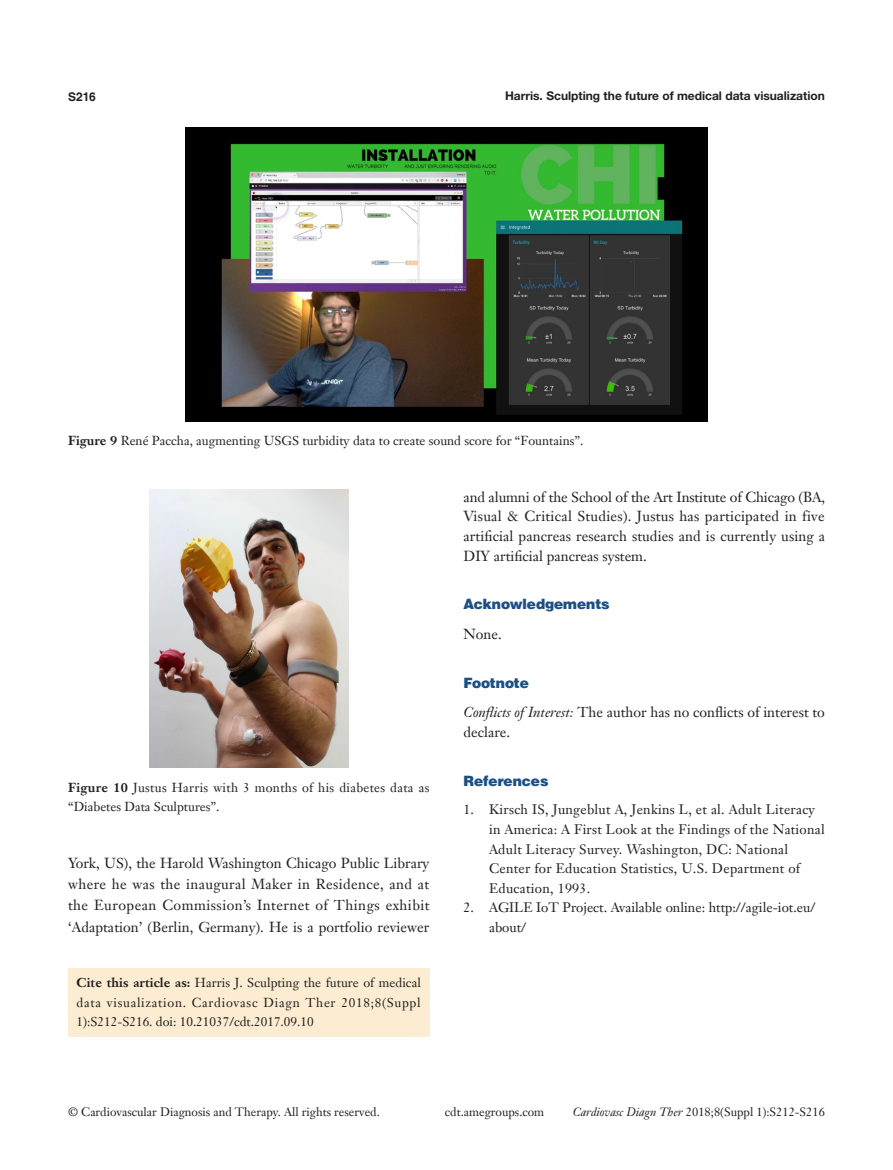
<style>
.page{position:relative;width:893px;height:1170px;background:#fff}
.page>*{position:absolute;margin:0;border:0;box-sizing:border-box;transform-origin:0 0}
.t1{font:14.25px/19.5px "Janson Text LT";letter-spacing:.005em;color:#231f20;text-align:justify}
.一级标题-6_5{font:900 14.25px "Helvetica";color:#1c5085}
.t2{font:13.5px/19.5px "Janson Text LT";letter-spacing:.02em;color:#231f20}
.t3{font:13.5px/19.5px "Janson Text LT";color:#231f20}
.Cite{font:12.75px/19.5px "Janson Text LT";color:#231f20;text-align:justify}
.Cite-2{font:12.75px/19.5px "Janson Text LT";letter-spacing:.025em;color:#231f20}
.t4{font:12px "Janson Text LT";color:#231f20}
.t5{font:700 12px "Helvetica Neue LT Pro";color:#231f20}
.t6{font:700 12px "Helvetica";color:#231f20}
.s1{font-weight:700}
.s2{font-style:italic}
</style>
<div class="page">
<div style="left:68px;top:967px;width:361px;height:69px;background:#fcedd2"></div>
<img style="left:185px;top:128px;width:523px;height:293px">
<img style="left:149px;top:489px;width:199px;height:278px">
<p class="t6" style="left:68px;top:89px;width:29px">S216</p>
<p class="t5" style="left:505px;top:88px;width:321px">Harris. Sculpting the future of medical data visualization</p>
<p class="Cite" style="left:68px;top:431px;width:517px"><span class="s1">Figure 9</span> René Paccha, augmenting USGS turbidity data to create sound score for “Fountains”.</p>
<p class="Cite-2" style="left:68px;top:777px;width:363px"><span class="s1">Figure 10</span> Justus Harris with 3 months of his diabetes data as “Diabetes Data Sculptures”.</p>
<p class="t1" style="left:68px;top:851px;width:363px;line-height:21.3px">York, US), the Harold Washington Chicago Public Library where he was the inaugural Maker in Residence, and at the European Commission’s Internet of Things exhibit ‘Adaptation’ (Berlin, Germany). He is a portfolio reviewer</p>
<p class="Cite" style="left:77px;top:972px;width:346px"><span class="s1">Cite this article as:</span> Harris J. Sculpting the future of medical data visualization. Cardiovasc Diagn Ther 2018;8(Suppl 1):S212-S216. doi: 10.21037/cdt.2017.09.10</p>
<p class="t1" style="left:463px;top:487px;width:363px">and alumni of the School of the Art Institute of Chicago (BA, Visual &amp; Critical Studies). Justus has participated in five artificial pancreas research studies and is currently using a DIY artificial pancreas system.</p>
<p class="一级标题-6_5" style="left:463px;top:595px;width:148px">Acknowledgements</p>
<p class="t1" style="left:463px;top:624px;width:40px">None.</p>
<p class="一级标题-6_5" style="left:463px;top:673px;width:67px">Footnote</p>
<p class="t1" style="left:463px;top:702px;width:363px"><span class="s2">Conflicts of Interest:</span> The author has no conflicts of interest to declare.</p>
<p class="一级标题-6_5" style="left:463px;top:771px;width:86px">References</p>
<p class="t2" style="left:489px;top:799px;width:337px;text-indent:-26px">1. Kirsch IS, Jungeblut A, Jenkins L, et al. Adult Literacy in America: A First Look at the Findings of the National Adult Literacy Survey. Washington, DC: National Center for Education Statistics, U.S. Department of Education, 1993.</p>
<p class="t3" style="left:489px;top:897px;width:328px;text-indent:-26px">2. AGILE IoT Project. Available online: http://agile-iot.eu/ about/</p>
<p class="t4" style="left:68px;top:1104px;width:313px">© Cardiovascular Diagnosis and Therapy. All rights reserved.</p>
<p class="t4" style="left:445px;top:1104px;width:101px">cdt.amegroups.com</p>
<p class="t4" style="left:573px;top:1104px;width:254px"><span class="s2">Cardiovasc Diagn Ther</span> 2018;8(Suppl 1):S212-S216</p>
</div>
